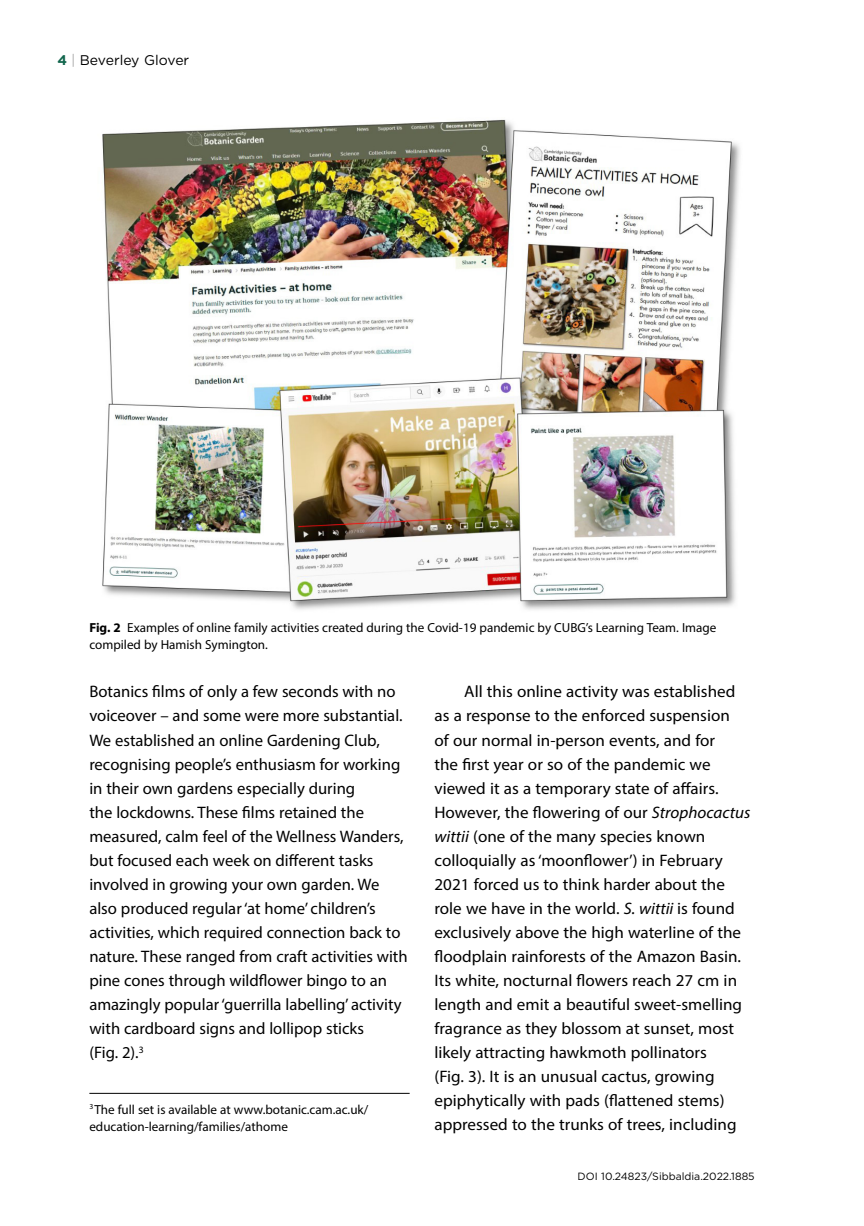
<style>
.page{position:relative;width:864px;height:1226px;background:#fff}
.page>*{position:absolute;margin:0;border:0;box-sizing:border-box;transform-origin:0 0}
.text_indent{font:16.62px/24px "Myriad Pro";color:#000}
.t1{font:14px "Gotham";color:#000}
.captions{font:13.12px/17.5px "Myriad Pro";color:#000}
.footnote{font:13.12px/17.5px "Myriad Pro";color:#000}
.t2{font:10.5px "Gotham";color:#000}
.s1{font-weight:700;color:#12664d}
.s2{font-weight:100}
.s3{font-weight:700}
.s4{font-style:italic}
</style>
<div class="page">
<hr style="left:89px;top:1092px;width:320px;height:1px;background:#000">
<img style="left:102px;top:119px;width:638px;height:491px">
<p class="t1" style="left:57px;top:51px;width:133px"><span class="s1">4</span> <span class="s2">|</span> Beverley Glover</p>
<p class="captions" style="left:89px;top:618px;width:628px"><span class="s3">Fig. 2</span> Examples of online family activities created during the Covid-19 pandemic by CUBG’s Learning Team. Image compiled by Hamish Symington.</p>
<p class="text_indent" style="left:89px;top:679px;width:320px">Botanics films of only a few seconds with no voiceover – and some were more substantial.<br>We established an online Gardening Club, recognising people’s enthusiasm for working in their own gardens especially during<br>the lockdowns. These films retained the measured, calm feel of the Wellness Wanders, but focused each week on different tasks involved in growing your own garden. We also produced regular ‘at home’ children’s activities, which required connection back to nature. These ranged from craft activities with pine cones through wildflower bingo to an amazingly popular ‘guerrilla labelling’ activity with cardboard signs and lollipop sticks<br>(Fig. 2).<sup>3</sup></p>
<p class="footnote" style="left:89px;top:1100px;width:280px"><sup>3</sup> The full set is available at www.botanic.cam.ac.uk/ education-learning/families/athome</p>
<p class="text_indent" style="left:434px;top:679px;width:317px;text-indent:30px">All this online activity was established as a response to the enforced suspension<br>of our normal in-person events, and for<br>the first year or so of the pandemic we viewed it as a temporary state of affairs.<br>However, the flowering of our <span class="s4">Strophocactus wittii</span> (one of the many species known colloquially as ‘moonflower’) in February 2021 forced us to think harder about the role we have in the world. <span class="s4">S. wittii</span> is found exclusively above the high waterline of the floodplain rainforests of the Amazon Basin.<br>Its white, nocturnal flowers reach 27 cm in length and emit a beautiful sweet-smelling fragrance as they blossom at sunset, most likely attracting hawkmoth pollinators<br>(Fig. 3). It is an unusual cactus, growing epiphytically with pads (flattened stems) appressed to the trunks of trees, including</p>
<p class="t2" style="left:577px;top:1169px;width:178px">DOI 10.24823/Sibbaldia.2022.1885</p>
</div>
